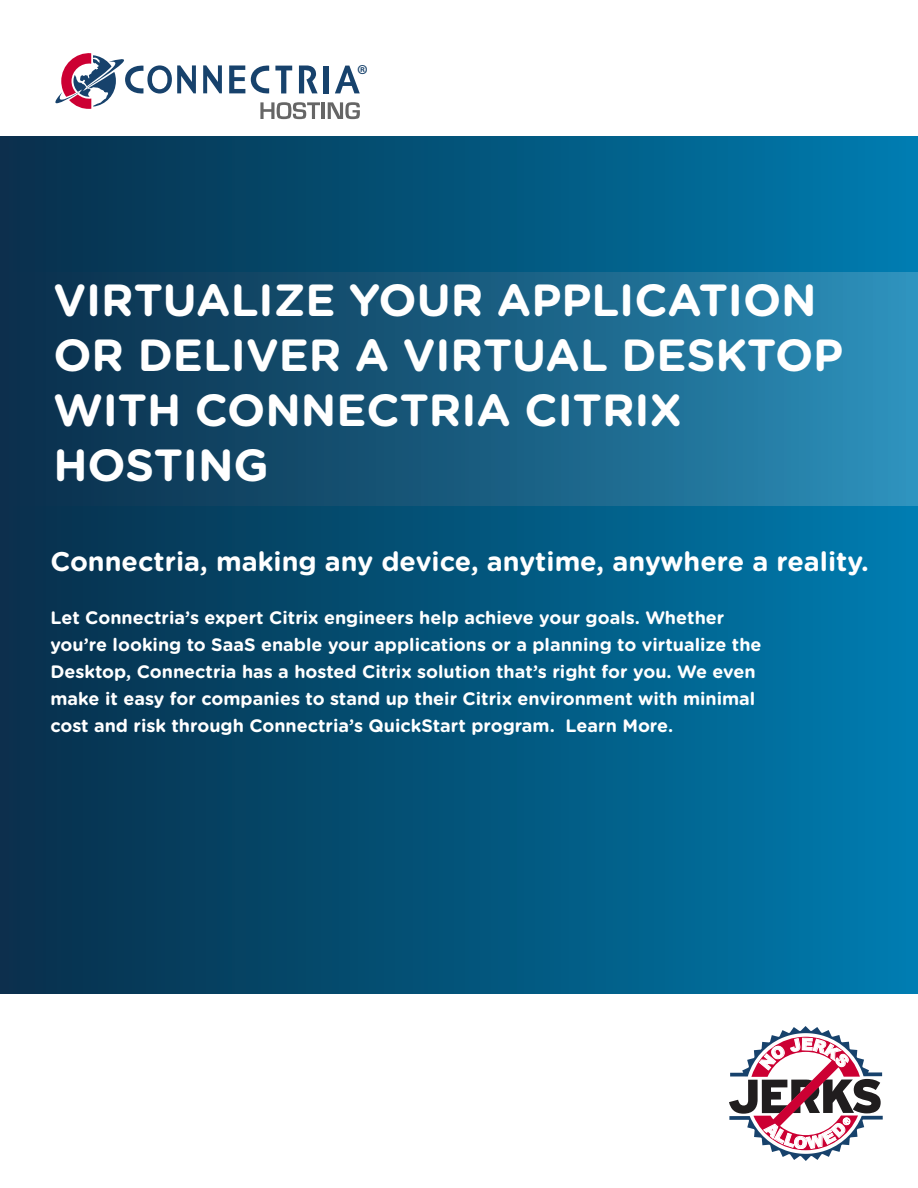
<style>
.page{position:relative;width:918px;height:1188px;background:#fff}
.page>*{position:absolute;margin:0;border:0;box-sizing:border-box;transform-origin:0 0}
.Front_Page_Title{font:700 45px "Gotham Rounded";color:#fff}
.t1{font:27.75px "Myriad Pro";color:#17426c}
.Sub_Title{font:700 27px "Gotham Rounded";color:#fff}
.Sub_Title-2{font:700 18px/27px "Gotham Rounded";color:#fff}
</style>
<div class="page">
<svg style="left:335px;top:66px;width:25px;height:27px"></svg>
<svg style="left:275px;top:66px;width:17px;height:27px"></svg>
<div style="left:324px;top:66px;width:5px;height:27px;background:#17426c"></div>
<svg style="left:299px;top:65px;width:19px;height:28px"></svg>
<svg style="left:251px;top:65px;width:18px;height:29px"></svg>
<svg style="left:203px;top:65px;width:19px;height:28px"></svg>
<svg style="left:229px;top:65px;width:16px;height:28px"></svg>
<svg style="left:55px;top:53px;width:141px;height:56px"></svg>
<svg style="left:260px;top:102px;width:60px;height:17px"></svg>
<hr style="left:322px;top:102px;width:3px;height:17px;background:#666">
<svg style="left:328px;top:102px;width:32px;height:17px"></svg>
<div style="left:0;top:136px;width:918px;height:858px;background:linear-gradient(to right,#082e49,#007cae)"></div>
<div style="left:0;top:272px;width:918px;height:233px;background:linear-gradient(to right,#082b47,#2b8fb9)"></div>
<svg style="left:729px;top:1026px;width:154px;height:135px"></svg>
<h2 class="t1" style="left:357px;top:57px;width:13px">®</h2>
<p class="Front_Page_Title" style="left:53px;top:267px;width:765px">VIRTUALIZE YOUR APPLICATION</p>
<p class="Front_Page_Title" style="left:53px;top:322px;width:791px">OR DELIVER A VIRTUAL DESKTOP</p>
<p class="Front_Page_Title" style="left:53px;top:377px;width:630px">WITH CONNECTRIA CITRIX</p>
<p class="Front_Page_Title" style="left:53px;top:433px;width:217px">HOSTING</p>
<p class="Sub_Title" style="left:50px;top:542px;width:820px">Connectria, making any device, anytime, anywhere a reality.</p>
<p class="Sub_Title-2" style="left:50px;top:603px;width:713px">Let Connectria’s expert Citrix engineers help achieve your goals. Whether you’re looking to SaaS enable your applications or a planning to virtualize the Desktop, Connectria has a hosted Citrix solution that’s right for you. We even make it easy for companies to stand up their Citrix environment with minimal cost and risk through Connectria’s QuickStart program. Learn More.</p>
</div>
